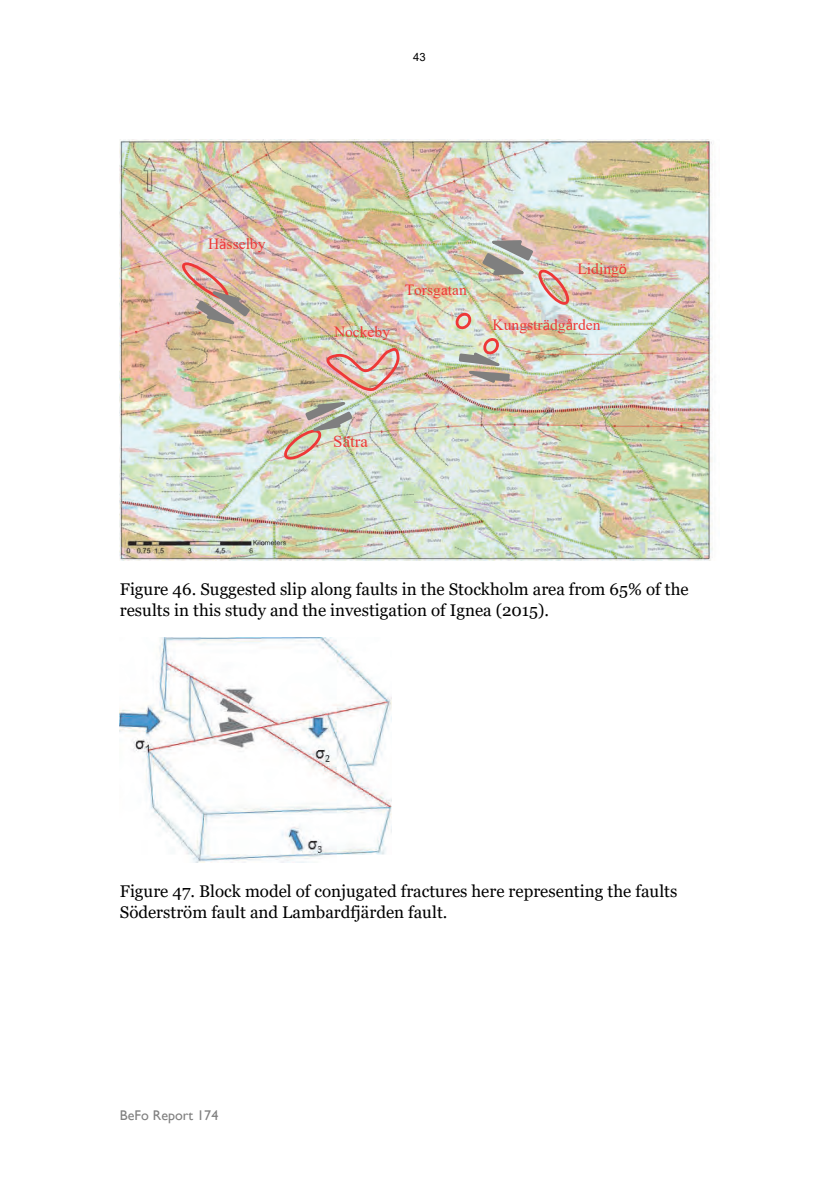
<style>
.page{position:relative;width:839px;height:1186px;background:#fff}
.page>*{position:absolute;margin:0;border:0;box-sizing:border-box;transform-origin:0 0}
.t1{font:16.97px/20.8px "Georgia";color:#000}
.t2{font:16.97px "Times New Roman";color:#ee3837}
.t3{font:15.58px "Times New Roman";color:#ee3837}
.t4{font:14px "Gill Sans";letter-spacing:.005em;color:#808080}
.t5{font:11.38px "Arial";color:#000}
.s1{font-family:"Calibri"}
</style>
<div class="page">
<img style="left:120px;top:638px;width:271px;height:224px">
<img style="left:120px;top:140px;width:593px;height:421px">
<svg style="left:452px;top:313px;width:22px;height:19px"></svg>
<img style="left:198px;top:234px;width:77px;height:28px">
<img style="left:324px;top:322px;width:76px;height:17px">
<img style="left:394px;top:281px;width:83px;height:21px">
<img style="left:570px;top:259px;width:67px;height:17px">
<img style="left:482px;top:315px;width:128px;height:19px">
<img style="left:480px;top:238px;width:90px;height:71px">
<img style="left:279px;top:345px;width:123px;height:116px">
<img style="left:180px;top:261px;width:72px;height:68px">
<img style="left:452px;top:338px;width:63px;height:47px">
<p class="t5" style="left:413px;top:50px;width:14px">43</p>
<p class="t3" style="left:208px;top:233px;width:59px">H<span class="s1">ä</span>sselby</p>
<p class="t3" style="left:334px;top:321px;width:58px">Nockeby</p>
<p class="t3" style="left:404px;top:279px;width:64px">Torsgatan</p>
<p class="t3" style="left:577px;top:258px;width:51px">Liding<span class="s1">ö</span></p>
<p class="t3" style="left:492px;top:313px;width:109px">Kungstr<span class="s1">ä</span>dg<span class="s1">å</span>rden</p>
<p class="t2" style="left:333px;top:430px;width:36px">Sätra</p>
<p class="t1" style="left:120px;top:579px;width:570px">Figure 46. Suggested slip along faults in the Stockholm area from 65% of the results in this study and the investigation of Ignea (2015).</p>
<p class="t1" style="left:120px;top:881px;width:559px">Figure 47. Block model of conjugated fractures here representing the faults<br>Söderström fault and Lambardfjärden fault.</p>
<p class="t4" style="left:120px;top:1107px;width:100px">BeFo Report 174</p>
</div>
